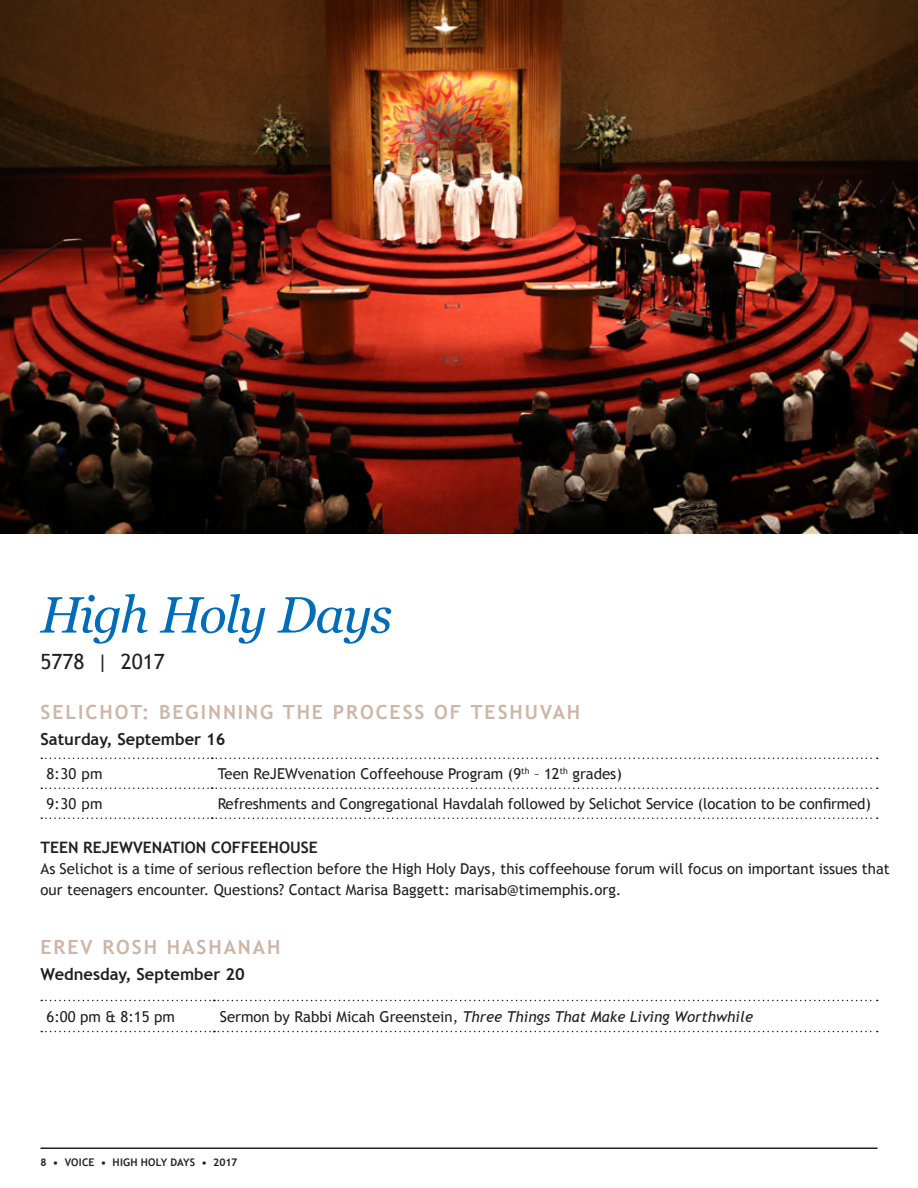
<style>
.page{position:relative;width:918px;height:1188px;background:#fff}
.page>*{position:absolute;margin:0;border:0;box-sizing:border-box;transform-origin:0 0}
.t1{font:italic 51px "Georgia";letter-spacing:-.03em;color:#006cb7}
.t2{font:21px "Trebuchet MS";color:#231f20}
.t3{font:700 19.5px "Trebuchet MS";letter-spacing:.1em;color:#cbb6a8}
.t4{font:700 16.5px "Trebuchet MS";color:#231f20}
.t5{font:700 15.75px "Trebuchet MS";color:#231f20}
.t6{font:15px/21px "Trebuchet MS";color:#231f20}
.t7{font:italic 15px "Trebuchet MS";color:#231f20}
.t8{font:700 10.5px "Trebuchet MS";letter-spacing:.01em;color:#231f20}
.s1{font-style:normal}
</style>
<div class="page">
<img style="left:0;top:0;width:918px;height:533px">
<svg style="left:41px;top:758px;width:837px;height:1px"></svg>
<svg style="left:41px;top:788px;width:837px;height:1px"></svg>
<svg style="left:41px;top:817px;width:837px;height:2px"></svg>
<svg style="left:41px;top:1000px;width:837px;height:1px"></svg>
<svg style="left:41px;top:1031px;width:837px;height:1px"></svg>
<hr style="left:40px;top:1148px;width:838px;height:1px;background:#231f20">
<h1 class="t1" style="left:40px;top:586px;width:353px">High Holy Days</h1>
<h2 class="t2" style="left:40px;top:650px;width:126px">5778 | 2017</h2>
<h3 class="t3" style="left:40px;top:700px;width:541px">SELICHOT: BEGINNING THE PROCESS OF TESHUVAH</h3>
<p class="t4" style="left:40px;top:729px;width:187px">Saturday, September 16</p>
<p class="t6" style="left:46px;top:763px;width:58px">8:30 pm</p>
<p class="t6" style="left:218px;top:763px;width:406px">Teen ReJEWvenation Coffeehouse Program (9<sup>th</sup> – 12<sup>th</sup> grades)</p>
<p class="t6" style="left:46px;top:793px;width:58px">9:30 pm</p>
<p class="t6" style="left:218px;top:793px;width:655px">Refreshments and Congregational Havdalah followed by Selichot Service (location to be confirmed)</p>
<p class="t5" style="left:40px;top:838px;width:279px">TEEN REJEWVENATION COFFEEHOUSE</p>
<p class="t6" style="left:40px;top:858px;width:851px">As Selichot is a time of serious reflection before the High Holy Days, this coffeehouse forum will focus on important issues that our teenagers encounter. Questions? Contact Marisa Baggett: marisab@timemphis.org.</p>
<h3 class="t3" style="left:40px;top:936px;width:242px">EREV ROSH HASHANAH</h3>
<p class="t4" style="left:40px;top:965px;width:206px">Wednesday, September 20</p>
<p class="t6" style="left:46px;top:1006px;width:130px">6:00 pm &amp; 8:15 pm</p>
<p class="t7" style="left:220px;top:1007px;width:535px"><span class="s1">Sermon by Rabbi Micah Greenstein,</span> Three Things That Make Living Worthwhile</p>
<p class="t8" style="left:40px;top:1156px;width:198px">8 • VOICE • HIGH HOLY DAYS • 2017</p>
</div>
